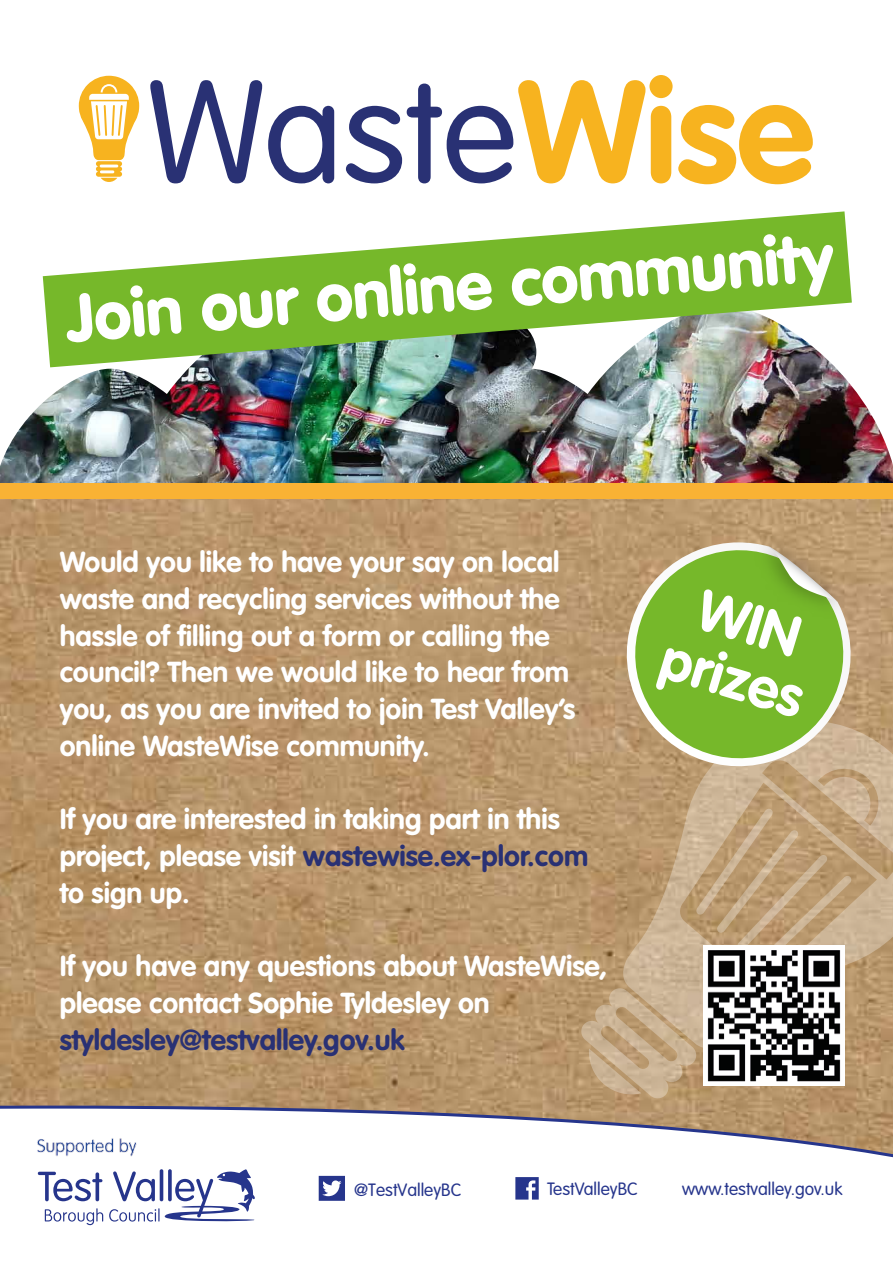
<style>
.page{position:relative;width:893px;height:1263px;background:#fff}
.page>*{position:absolute;margin:0;border:0;box-sizing:border-box;transform-origin:0 0}
.t1{font:900 66.3px "VAG Rounded Std";color:#fff}
.t2{font:700 57px/57px "VAG Rounded Std";color:#fff;text-align:center}
.t3{font:700 28.5px/36.8px "VAG Rounded Std";color:#fff}
.t4{font:700 28.5px "VAG Rounded Std";color:#293174}
.t5{font:300 17.55px "VAG Rounded Std";color:#26358c}
.s1{color:#293174}
</style>
<div class="page">
<img style="left:0;top:276px;width:893px;height:207px">
<img style="left:0;top:499px;width:893px;height:605px">
<svg style="left:581px;top:987px;width:116px;height:111px;background:#c2a682"></svg>
<svg style="left:619px;top:721px;width:274px;height:331px;background:#c1a47f"></svg>
<svg style="left:0;top:1104px;width:893px;height:97px"></svg>
<svg style="left:319px;top:1176px;width:26px;height:25px"></svg>
<svg style="left:515px;top:1177px;width:24px;height:22px"></svg>
<svg style="left:612px;top:542px;width:253px;height:239px;background:#be9f78"></svg>
<svg style="left:621px;top:536px;width:236px;height:236px;background:#9ab657"></svg>
<img style="left:714px;top:499px;width:178px;height:158px">
<svg style="left:768px;top:546px;width:70px;height:57px;background:#a6ad6c"></svg>
<svg style="left:79px;top:76px;width:60px;height:106px"></svg>
<svg style="left:150px;top:80px;width:112px;height:103px"></svg>
<svg style="left:268px;top:106px;width:66px;height:77px"></svg>
<svg style="left:346px;top:75px;width:467px;height:109px"></svg>
<svg style="left:43px;top:211px;width:809px;height:156px;fill:#76b82a"></svg>
<div style="left:0;top:483px;width:893px;height:16px;background:#f9b234"></div>
<img style="left:30px;top:1130px;width:232px;height:32px">
<img style="left:704px;top:945px;width:140px;height:141px">
<div style="left:21px;top:1162px;width:250px;height:69px;background:#fff"></div>
<svg style="left:45px;top:1208px;width:58px;height:17px"></svg>
<svg style="left:38px;top:1172px;width:64px;height:29px"></svg>
<svg style="left:109px;top:1169px;width:146px;height:53px"></svg>
<h1 class="t1" style="left:63px;top:281px;width:772px;rotate:-5deg">Join our online community</h1>
<p class="t3" style="left:60px;top:545px;width:517px">Would you like to have your say on local waste and recycling services without the hassle of filling out a form or calling the council? Then we would like to hear from you, as you are invited to join Test Valley’s online WasteWise community.</p>
<p class="t3" style="left:60px;top:802px;width:530px">If you are interested in taking part in this project, please visit <span class="s1">wastewise.ex-plor.com </span>to sign up.</p>
<p class="t3" style="left:60px;top:949px;width:549px">If you have any questions about WasteWise, please contact Sophie Tyldesley on</p>
<p class="t4" style="left:60px;top:1023px;width:347px">styldesley@testvalley.gov.uk</p>
<h2 class="t2" style="left:687px;top:577px;width:148px;rotate:17deg">WIN prizes</h2>
<p class="t5" style="left:354px;top:1179px;width:108px">@TestValleyBC</p>
<p class="t5" style="left:547px;top:1179px;width:92px">TestValleyBC</p>
<p class="t5" style="left:682px;top:1179px;width:162px">www.testvalley.gov.uk</p>
</div>
